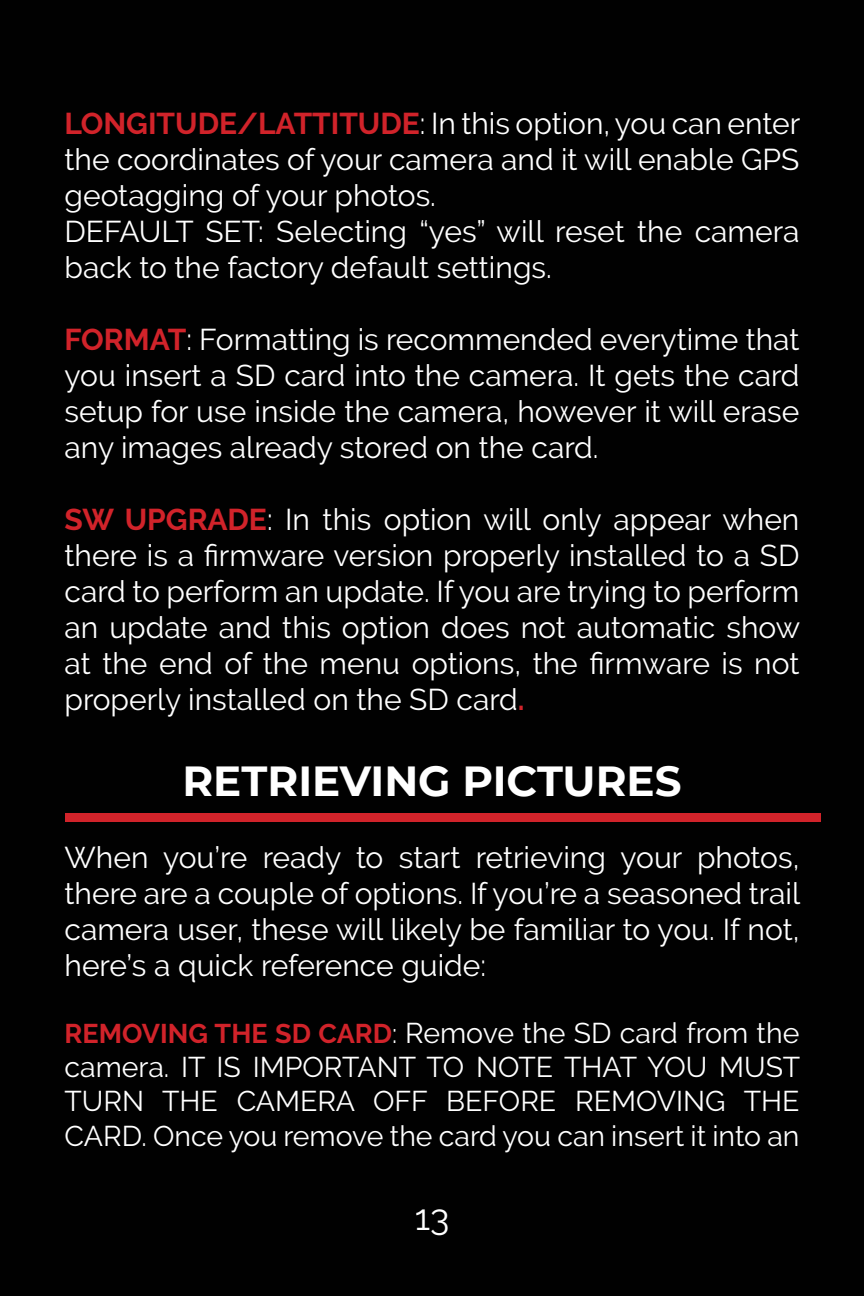
<style>
.page{position:relative;width:864px;height:1296px;background:#010101}
.page>*{position:absolute;margin:0;border:0;box-sizing:border-box;transform-origin:0 0}
.t1{font:700 42px "Montserrat";color:#fff}
.t2{font:36px "Raleway";color:#fff}
.t3{font:30px/36px "Raleway";color:#fff;text-align:justify}
.t4{font:28.5px/34.2px "Raleway";color:#fff;text-align:justify}
.s1{font-weight:700;color:#d1232a}
.s2{font-weight:700;font-size:27px;color:#d1232a}
.s3{font-size:27px}
</style>
<div class="page">
<div style="left:65px;top:813px;width:756px;height:9px;background:#d1232a"></div>
<p class="t3" style="left:65px;top:105px;width:737px"><span class="s1">LONGITUDE/LATTITUDE</span>: In this option, you can enter the coordinates of your camera and it will enable GPS geotagging of your photos.</p>
<p class="t3" style="left:65px;top:213px;width:736px">DEFAULT SET: Selecting “yes” will reset the camera back to the factory default settings.</p>
<p class="t3" style="left:65px;top:321px;width:736px"><span class="s1">FORMAT</span>: Formatting is recommended everytime that you insert a SD card into the camera. It gets the card setup for use inside the camera, however it will erase any images already stored on the card.</p>
<p class="t3" style="left:65px;top:501px;width:737px"><span class="s1">SW UPGRADE</span>: In this option will only appear when there is a firmware version properly installed to a SD card to perform an update. If you are trying to perform an update and this option does not automatic show at the end of the menu options, the firmware is not properly installed on the SD card<span class="s1">.</span></p>
<p class="t1" style="left:182px;top:751px;width:501px">RETRIEVING PICTURES</p>
<p class="t3" style="left:65px;top:840px;width:737px">When you’re ready to start retrieving your photos, there are a couple of options. If you’re a seasoned trail camera user, these will likely be familiar to you. If not, here’s a quick reference guide:</p>
<p class="t4" style="left:65px;top:1016px;width:737px"><span class="s2">REMOVING THE SD CARD</span><span class="s3">:</span> Remove the SD card from the camera. IT IS IMPORTANT TO NOTE THAT YOU MUST TURN THE CAMERA OFF BEFORE REMOVING THE CARD. Once you remove the card you can insert it into an</p>
<p class="t2" style="left:415px;top:1197px;width:36px">13</p>
</div>
